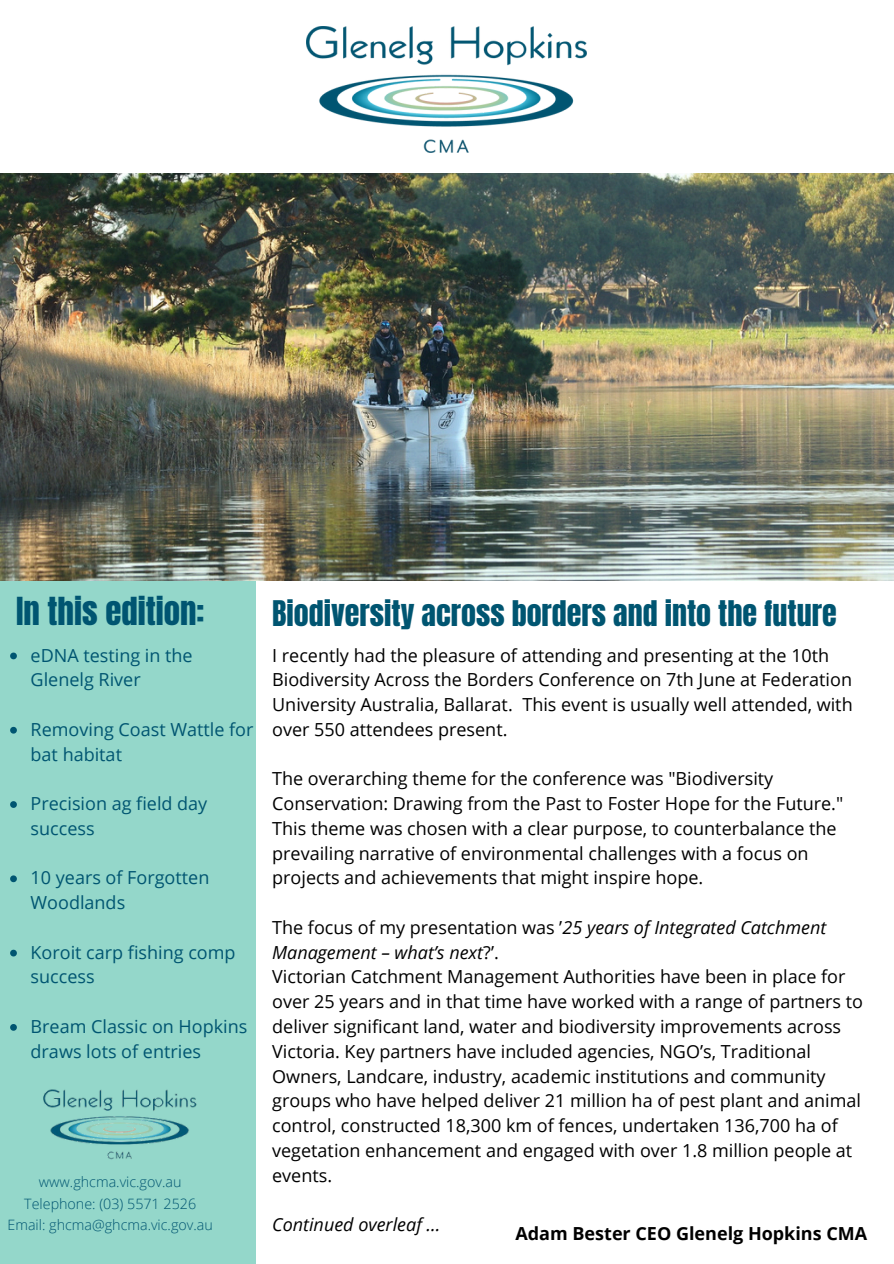
<style>
.page{position:relative;width:894px;height:1264px;background:#fff}
.page>*{position:absolute;margin:0;border:0;box-sizing:border-box;transform-origin:0 0}
.t1{font:32.85px "Anton";color:#005571}
.t2{font:30px "Anton";color:#005571}
.t3{font:18px/24.8px "Open Sans";color:#000}
.t4{font:18px/24.8px "Open Sans";color:#005571}
.t5{font:700 18px "Open Sans";color:#000}
.t6{font:italic 18px "Open Sans";color:#000}
.t7{font:300 14.25px "Open Sans";color:#005571}
.s1{font-style:italic}
</style>
<div class="page">
<img style="left:307px;top:26px;width:279px;height:126px">
<div style="left:0;top:521px;width:256px;height:742px;background:#94d7ca"></div>
<img style="left:43px;top:1089px;width:154px;height:71px">
<img style="left:0;top:173px;width:893px;height:407px">
<svg style="left:10px;top:652px;width:7px;height:7px"></svg>
<svg style="left:10px;top:727px;width:7px;height:6px"></svg>
<svg style="left:10px;top:801px;width:7px;height:7px"></svg>
<svg style="left:10px;top:875px;width:7px;height:7px"></svg>
<svg style="left:10px;top:949px;width:7px;height:7px"></svg>
<svg style="left:10px;top:1024px;width:7px;height:6px"></svg>
<p class="t1" style="left:16px;top:587px;width:190px">In this edition:</p>
<p class="t2" style="left:272px;top:591px;width:566px">Biodiversity across borders and into the future</p>
<p class="t4" style="left:31px;top:642px;width:163px">eDNA testing in the<br>Glenelg River</p>
<p class="t4" style="left:31px;top:716px;width:224px">Removing Coast Wattle for bat habitat</p>
<p class="t4" style="left:31px;top:790px;width:178px">Precision ag field day success</p>
<p class="t4" style="left:31px;top:865px;width:180px">10 years of Forgotten<br>Woodlands</p>
<h1 class="t4" style="left:31px;top:939px;width:206px">Koroit carp fishing comp success</h1>
<h3 class="t4" style="left:31px;top:1013px;width:218px">Bream Classic on Hopkins draws lots of entries</h3>
<p class="t7" style="left:39px;top:1172px;width:144px">www.ghcma.vic.gov.au</p>
<p class="t7" style="left:24px;top:1193px;width:173px">Telephone: (03) 5571 2526</p>
<p class="t7" style="left:8px;top:1214px;width:207px">Email: ghcma@ghcma.vic.gov.au</p>
<h3 class="t3" style="left:272px;top:642px;width:582px">I recently had the pleasure of attending and presenting at the 10th Biodiversity Across the Borders Conference on 7th June at Federation University Australia, Ballarat. This event is usually well attended, with over 550 attendees present.</h3>
<h3 class="t3" style="left:272px;top:766px;width:572px">The overarching theme for the conference was "Biodiversity Conservation: Drawing from the Past to Foster Hope for the Future." This theme was chosen with a clear purpose, to counterbalance the prevailing narrative of environmental challenges with a focus on projects and achievements that might inspire hope.</h3>
<h3 class="t3" style="left:272px;top:914px;width:592px">The focus of my presentation was ’<span class="s1">25 years of Integrated Catchment Management – what’s next</span>?’.<br>Victorian Catchment Management Authorities have been in place for over 25 years and in that time have worked with a range of partners to deliver significant land, water and biodiversity improvements across Victoria. Key partners have included agencies, NGO’s, Traditional Owners, Landcare, industry, academic institutions and community groups who have helped deliver 21 million ha of pest plant and animal control, constructed 18,300 km of fences, undertaken 136,700 ha of vegetation enhancement and engaged with over 1.8 million people at events.</h3>
<h2 class="t6" style="left:272px;top:1211px;width:169px">Continued overleaf ...</h2>
<p class="t5" style="left:515px;top:1220px;width:353px">Adam Bester CEO Glenelg Hopkins CMA</p>
</div>
